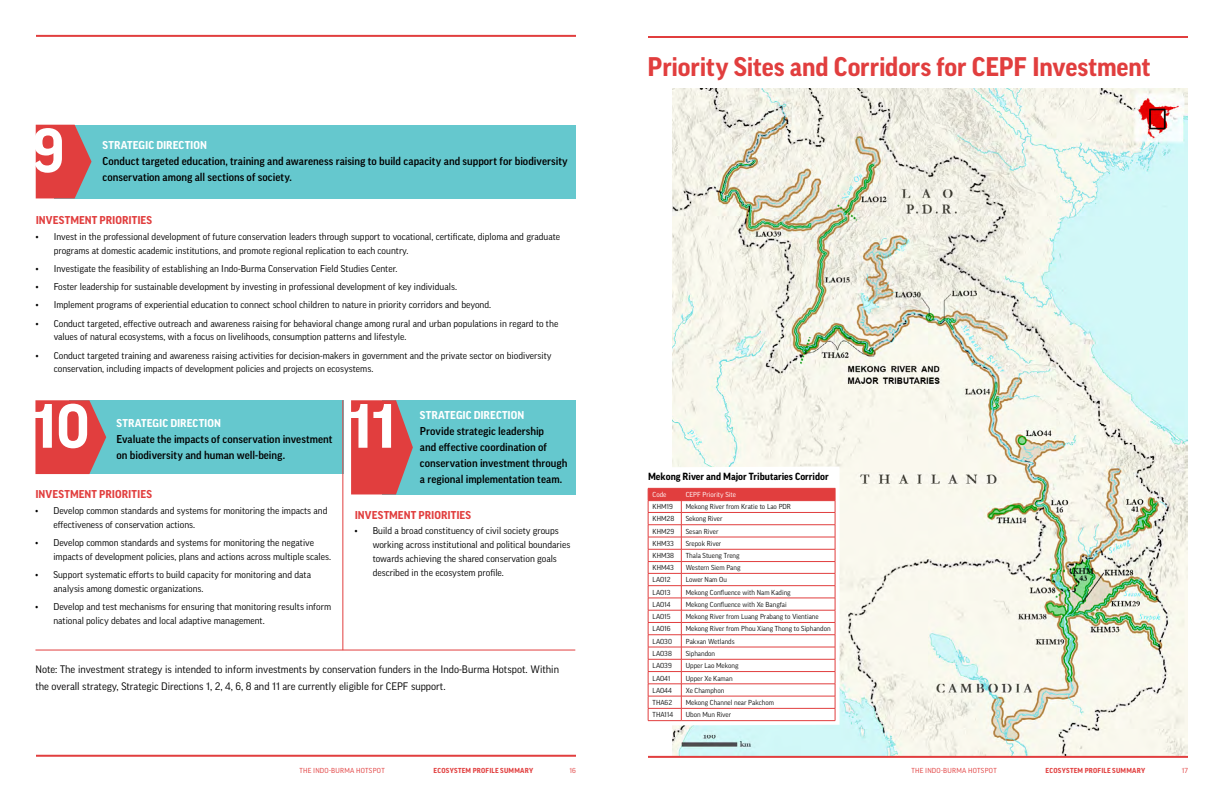
<style>
.page{position:relative;width:1224px;height:792px;background:#fff}
.page>*{position:absolute;margin:0;border:0;box-sizing:border-box;transform-origin:0 0}
.t1{font:700 60px "Good Pro";color:#fff}
.t2{font:700 26px "Good Pro";letter-spacing:-.005em;color:#e13e3e}
.t3{font:500 11px/16px "Good Pro";color:#000}
.t4{font:700 11px "Good Pro";letter-spacing:.005em;color:#e13e3e}
.t5{font:700 11px "Good Pro";letter-spacing:.005em;color:#fff}
.t6{font:10.5px/16px "Good Pro";color:#000}
.t7{font:700 10px "Good Pro";color:#000}
.t8{font:9.5px/13.7px "Good Pro";color:#000}
.t9{font:7px "Good Pro";color:#141414}
.t10{font:700 7px "Good Pro";letter-spacing:.03em;color:#e13e3e}
.t11{font:7px "Good Pro";letter-spacing:.035em;color:#e13e3e}
.t12{font:7px "Good Pro";color:#fff}
</style>
<div class="page">
<img style="left:672px;top:89px;width:516px;height:667px">
<hr style="left:648px;top:36px;width:540px;height:2px;background:#e13e3e">
<hr style="left:648px;top:756px;width:540px;height:2px;background:#e13e3e">
<hr style="left:36px;top:35px;width:540px;height:2px;background:#e13e3e">
<hr style="left:36px;top:755px;width:540px;height:2px;background:#e13e3e">
<hr style="left:35px;top:650px;width:540px;height:1px;background:#e13e3e">
<div style="left:69px;top:400px;width:274px;height:74px;background:#65c8ce"></div>
<svg style="left:35px;top:400px;width:71px;height:74px;background:#d24f50"></svg>
<div style="left:383px;top:400px;width:193px;height:94px;background:#65c8ce"></div>
<svg style="left:351px;top:400px;width:62px;height:94px;background:#cf5152"></svg>
<hr style="left:343px;top:400px;width:1px;height:250px;background:#e13e3e">
<div style="left:54px;top:125px;width:522px;height:73px;background:#65c8ce"></div>
<svg style="left:36px;top:125px;width:56px;height:73px;background:#cd5354"></svg>
<svg style="left:647px;top:467px;width:193px;height:259px"></svg>
<svg style="left:648px;top:488px;width:188px;height:233px"></svg>
<hr style="left:648px;top:561px;width:33px;height:1px;background:#e13e3e">
<hr style="left:681px;top:561px;width:154px;height:1px;background:#e13e3e">
<hr style="left:648px;top:573px;width:33px;height:1px;background:#e13e3e">
<hr style="left:681px;top:573px;width:154px;height:1px;background:#e13e3e">
<hr style="left:648px;top:585px;width:33px;height:1px;background:#e13e3e">
<hr style="left:681px;top:585px;width:154px;height:1px;background:#e13e3e">
<hr style="left:648px;top:598px;width:33px;height:1px;background:#e13e3e">
<hr style="left:681px;top:598px;width:154px;height:1px;background:#e13e3e">
<hr style="left:648px;top:610px;width:33px;height:1px;background:#e13e3e">
<hr style="left:681px;top:610px;width:154px;height:1px;background:#e13e3e">
<hr style="left:648px;top:622px;width:33px;height:1px;background:#e13e3e">
<hr style="left:681px;top:622px;width:154px;height:1px;background:#e13e3e">
<hr style="left:648px;top:635px;width:33px;height:1px;background:#e13e3e">
<hr style="left:681px;top:635px;width:154px;height:1px;background:#e13e3e">
<hr style="left:648px;top:647px;width:33px;height:1px;background:#e13e3e">
<hr style="left:681px;top:647px;width:154px;height:1px;background:#e13e3e">
<hr style="left:648px;top:659px;width:33px;height:1px;background:#e13e3e">
<hr style="left:681px;top:659px;width:154px;height:1px;background:#e13e3e">
<hr style="left:648px;top:671px;width:33px;height:1px;background:#e13e3e">
<hr style="left:681px;top:671px;width:154px;height:1px;background:#e13e3e">
<hr style="left:648px;top:684px;width:33px;height:1px;background:#e13e3e">
<hr style="left:681px;top:684px;width:154px;height:1px;background:#e13e3e">
<hr style="left:648px;top:696px;width:33px;height:1px;background:#e13e3e">
<hr style="left:681px;top:696px;width:154px;height:1px;background:#e13e3e">
<hr style="left:648px;top:708px;width:33px;height:1px;background:#e13e3e">
<hr style="left:681px;top:708px;width:154px;height:1px;background:#e13e3e">
<hr style="left:648px;top:720px;width:33px;height:1px;background:#e13e3e">
<hr style="left:681px;top:720px;width:154px;height:1px;background:#e13e3e">
<h1 class="t1" style="left:32px;top:117px;width:34px">9</h1>
<p class="t5" style="left:103px;top:139px;width:106px">STRATEGIC DIRECTION</p>
<p class="t3" style="left:103px;top:153px;width:467px">Conduct targeted education, training and awareness raising to build capacity and support for biodiversity</p>
<p class="t3" style="left:103px;top:169px;width:191px">conservation among all sections of society.</p>
<p class="t4" style="left:36px;top:214px;width:118px">INVESTMENT PRIORITIES</p>
<p class="t8" style="left:54px;top:230px;width:508px;text-indent:-18px">• Invest in the professional development of future conservation leaders through support to vocational, certificate, diploma and graduate programs at domestic academic institutions, and promote regional replication to each country.</p>
<p class="t8" style="left:36px;top:262px;width:363px">• Investigate the feasibility of establishing an Indo-Burma Conservation Field Studies Center.</p>
<p class="t8" style="left:36px;top:280px;width:423px">• Foster leadership for sustainable development by investing in professional development of key individuals.</p>
<p class="t8" style="left:36px;top:298px;width:457px">• Implement programs of experiential education to connect school children to nature in priority corridors and beyond.</p>
<p class="t8" style="left:54px;top:316px;width:506px;text-indent:-18px">• Conduct targeted, effective outreach and awareness raising for behavioral change among rural and urban populations in regard to the values of natural ecosystems, with a focus on livelihoods, consumption patterns and lifestyle.</p>
<p class="t8" style="left:54px;top:348px;width:499px;text-indent:-18px">• Conduct targeted training and awareness raising activities for decision-makers in government and the private sector on biodiversity conservation, including impacts of development policies and projects on ecosystems.</p>
<h1 class="t1" style="left:33px;top:392px;width:58px">10</h1>
<p class="t5" style="left:117px;top:417px;width:106px">STRATEGIC DIRECTION</p>
<p class="t3" style="left:117px;top:431px;width:217px">Evaluate the impacts of conservation investment</p>
<p class="t3" style="left:117px;top:447px;width:170px">on biodiversity and human well-being.</p>
<p class="t4" style="left:35px;top:488px;width:118px">INVESTMENT PRIORITIES</p>
<p class="t8" style="left:53px;top:504px;width:276px;text-indent:-18px">• Develop common standards and systems for monitoring the impacts and effectiveness of conservation actions.</p>
<p class="t8" style="left:53px;top:536px;width:279px;text-indent:-18px">• Develop common standards and systems for monitoring the negative impacts of development policies, plans and actions across multiple scales.</p>
<p class="t8" style="left:53px;top:568px;width:259px;text-indent:-18px">• Support systematic efforts to build capacity for monitoring and data analysis among domestic organizations.</p>
<p class="t8" style="left:53px;top:600px;width:279px;text-indent:-18px">• Develop and test mechanisms for ensuring that monitoring results inform national policy debates and local adaptive management.</p>
<h1 class="t1" style="left:348px;top:392px;width:49px">11</h1>
<p class="t5" style="left:420px;top:409px;width:106px">STRATEGIC DIRECTION</p>
<p class="t3" style="left:420px;top:423px;width:149px">Provide strategic leadership<br>and effective coordination of conservation investment through a regional implementation team.</p>
<p class="t4" style="left:355px;top:509px;width:118px">INVESTMENT PRIORITIES</p>
<p class="t8" style="left:373px;top:524px;width:199px;text-indent:-18px">• Build a broad constituency of civil society groups working across institutional and political boundaries towards achieving the shared conservation goals described in the ecosystem profile.</p>
<p class="t6" style="left:35px;top:662px;width:525px">Note: The investment strategy is intended to inform investments by conservation funders in the Indo-Burma Hotspot. Within the overall strategy, Strategic Directions 1, 2, 4, 6, 8 and 11 are currently eligible for CEPF support.</p>
<h2 class="t2" style="left:648px;top:52px;width:504px">Priority Sites and Corridors for CEPF Investment</h2>
<p class="t7" style="left:648px;top:470px;width:182px">Mekong River and Major Tributaries Corridor</p>
<p class="t12" style="left:653px;top:491px;width:15px">Code</p>
<p class="t12" style="left:686px;top:491px;width:52px">CEPF Priority Site</p>
<p class="t9" style="left:653px;top:503px;width:22px">KHM19</p>
<p class="t9" style="left:686px;top:503px;width:107px">Mekong River from Kratie to Lao PDR</p>
<p class="t9" style="left:653px;top:515px;width:23px">KHM28</p>
<p class="t9" style="left:686px;top:515px;width:38px">Sekong River</p>
<p class="t9" style="left:653px;top:527px;width:23px">KHM29</p>
<p class="t9" style="left:686px;top:527px;width:34px">Sesan River</p>
<p class="t9" style="left:653px;top:539px;width:23px">KHM33</p>
<p class="t9" style="left:686px;top:539px;width:37px">Srepok River</p>
<p class="t9" style="left:653px;top:552px;width:23px">KHM38</p>
<p class="t9" style="left:686px;top:552px;width:55px">Thala Stueng Treng</p>
<p class="t9" style="left:653px;top:564px;width:23px">KHM43</p>
<p class="t9" style="left:686px;top:564px;width:56px">Western Siem Pang</p>
<p class="t9" style="left:653px;top:576px;width:20px">LAO12</p>
<p class="t9" style="left:686px;top:576px;width:43px">Lower Nam Ou</p>
<p class="t9" style="left:653px;top:588px;width:19px">LAO13</p>
<p class="t9" style="left:686px;top:588px;width:106px">Mekong Confluence with Nam Kading</p>
<p class="t9" style="left:653px;top:600px;width:19px">LAO14</p>
<p class="t9" style="left:686px;top:600px;width:102px">Mekong Confluence with Xe Bangfai</p>
<p class="t9" style="left:653px;top:613px;width:20px">LAO15</p>
<p class="t9" style="left:686px;top:613px;width:134px">Mekong River from Luang Prabang to Vientiane</p>
<p class="t9" style="left:653px;top:625px;width:20px">LAO16</p>
<p class="t9" style="left:686px;top:625px;width:146px">Mekong River from Phou Xiang Thong to Siphandon</p>
<p class="t9" style="left:653px;top:637px;width:21px">LAO30</p>
<p class="t9" style="left:686px;top:637px;width:50px">Pakxan Wetlands</p>
<p class="t9" style="left:653px;top:649px;width:21px">LAO38</p>
<p class="t9" style="left:686px;top:649px;width:31px">Siphandon</p>
<p class="t9" style="left:653px;top:662px;width:21px">LAO39</p>
<p class="t9" style="left:686px;top:662px;width:54px">Upper Lao Mekong</p>
<p class="t9" style="left:653px;top:674px;width:19px">LAO41</p>
<p class="t9" style="left:686px;top:674px;width:48px">Upper Xe Kaman</p>
<p class="t9" style="left:653px;top:686px;width:21px">LAO44</p>
<p class="t9" style="left:686px;top:686px;width:40px">Xe Champhon</p>
<p class="t9" style="left:653px;top:699px;width:21px">THA62</p>
<p class="t9" style="left:686px;top:699px;width:90px">Mekong Channel near Pakchom</p>
<p class="t9" style="left:653px;top:711px;width:22px">THA114</p>
<p class="t9" style="left:686px;top:711px;width:47px">Ubon Mun River</p>
<p class="t11" style="left:300px;top:767px;width:87px">THE INDO-BURMA HOTSPOT</p>
<p class="t10" style="left:434px;top:767px;width:101px">ECOSYSTEM PROFILE SUMMARY</p>
<p class="t11" style="left:570px;top:767px;width:8px">16</p>
<p class="t11" style="left:912px;top:767px;width:87px">THE INDO-BURMA HOTSPOT</p>
<p class="t10" style="left:1046px;top:767px;width:101px">ECOSYSTEM PROFILE SUMMARY</p>
<p class="t11" style="left:1182px;top:767px;width:8px">17</p>
</div>
